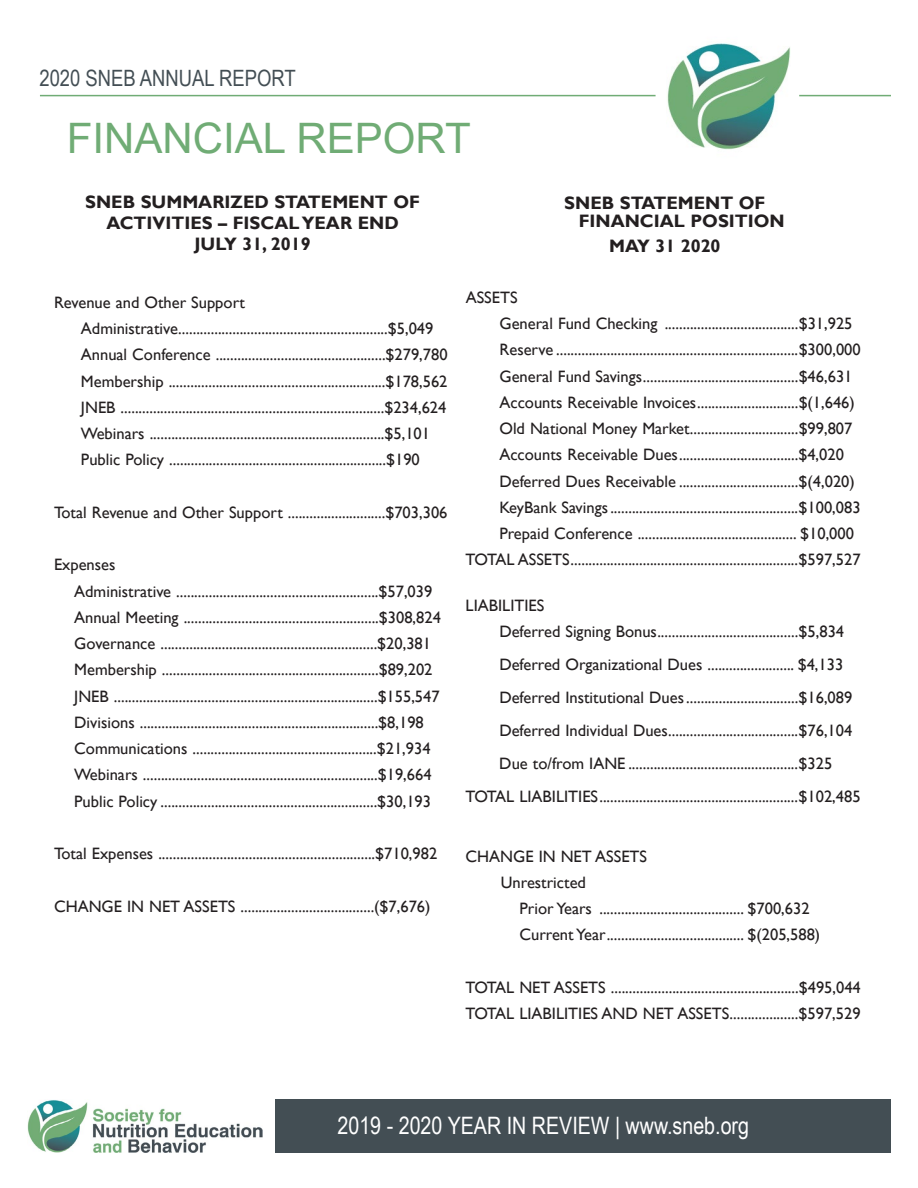
<style>
.page{position:relative;width:918px;height:1188px;background:#fff}
.page>*{position:absolute;margin:0;border:0;box-sizing:border-box;transform-origin:0 0}
.t1{font:42px "Arial";color:#70ac75}
.t2{font:24px "Arial Narrow";color:#fff}
.t3{font:22.5px "Arial Narrow";color:#434e54}
.t4{font:700 18px/21px "Gill Sans";color:#231f20;text-align:center}
.t5{font:16.5px/26.2px "Gill Sans";color:#231f20}
</style>
<div class="page">
<hr style="left:40px;top:95px;width:616px;height:1px;background:#70ac75">
<hr style="left:799px;top:95px;width:92px;height:1px;background:#70ac75">
<img style="left:667px;top:43px;width:123px;height:107px">
<div style="left:275px;top:1099px;width:616px;height:54px;background:#434e54"></div>
<img style="left:27px;top:1100px;width:235px;height:53px">
<h3 class="t3" style="left:39px;top:62px;width:258px">2020 SNEB ANNUAL REPORT</h3>
<h1 class="t1" style="left:67px;top:109px;width:405px">FINANCIAL REPORT</h1>
<p class="t4" style="left:85px;top:192px;width:336px">SNEB SUMMARIZED STATEMENT OF<br>ACTIVITIES – FISCAL YEAR END<br>JULY 31, 2019</p>
<p class="t4" style="left:579px;top:194px;width:208px;line-height:18px;text-align:left;text-indent:-14px">SNEB STATEMENT OF<br>FINANCIAL POSITION</p>
<p class="t4" style="left:609px;top:236px;width:113px">MAY 31 2020</p>
<p class="t5" style="left:81px;top:289px;width:368px;text-indent:-27px">Revenue and Other Support Administrative..........................................................$5,049<br>Annual Conference ...............................................$279,780<br>Membership ............................................................$178,562<br>JNEB .........................................................................$234,624<br>Webinars .................................................................$5,101<br>Public Policy ............................................................$190</p>
<p class="t5" style="left:54px;top:499px;width:395px">Total Revenue and Other Support ...........................$703,306</p>
<p class="t5" style="left:74px;top:552px;width:368px;text-indent:-20px">Expenses<br>Administrative ........................................................$57,039<br>Annual Meeting ......................................................$308,824<br>Governance ............................................................$20,381<br>Membership ............................................................$89,202<br>JNEB .........................................................................$155,547<br>Divisions ..................................................................$8,198<br>Communications ...................................................$21,934<br>Webinars .................................................................$19,664<br>Public Policy ............................................................$30,193</p>
<p class="t5" style="left:54px;top:841px;width:385px">Total Expenses ............................................................$710,982</p>
<p class="t5" style="left:54px;top:893px;width:378px">CHANGE IN NET ASSETS .....................................($7,676)</p>
<p class="t5" style="left:466px;top:284px;width:53px">ASSETS</p>
<p class="t5" style="left:499px;top:311px;width:355px">General Fund Checking .....................................$31,925</p>
<p class="t5" style="left:499px;top:337px;width:363px">Reserve ...................................................................$300,000</p>
<p class="t5" style="left:499px;top:363px;width:355px">General Fund Savings...........................................$46,631</p>
<p class="t5" style="left:499px;top:389px;width:357px">Accounts Receivable Invoices............................$(1,646)</p>
<p class="t5" style="left:499px;top:416px;width:355px">Old National Money Market..............................$99,807</p>
<p class="t5" style="left:499px;top:442px;width:346px">Accounts Receivable Dues.................................$4,020</p>
<p class="t5" style="left:499px;top:468px;width:357px">Deferred Dues Receivable .................................$(4,020)</p>
<p class="t5" style="left:499px;top:494px;width:363px">KeyBank Savings....................................................$100,083</p>
<p class="t5" style="left:499px;top:521px;width:356px">Prepaid Conference ............................................ $10,000</p>
<p class="t5" style="left:466px;top:547px;width:397px">TOTAL ASSETS...............................................................$597,527</p>
<p class="t5" style="left:499px;top:593px;width:346px;text-indent:-34px">LIABILITIES<br>Deferred Signing Bonus.......................................$5,834</p>
<p class="t5" style="left:499px;top:652px;width:345px">Deferred Organizational Dues ........................ $4,133</p>
<p class="t5" style="left:499px;top:685px;width:355px">Deferred Institutional Dues...............................$16,089</p>
<p class="t5" style="left:499px;top:718px;width:355px">Deferred Individual Dues....................................$76,104</p>
<p class="t5" style="left:499px;top:751px;width:334px">Due to/from IANE ...............................................$325</p>
<p class="t5" style="left:466px;top:784px;width:397px">TOTAL LIABILITIES.......................................................$102,485</p>
<p class="t5" style="left:501px;top:843px;width:148px;text-indent:-35px">CHANGE IN NET ASSETS<br>Unrestricted</p>
<p class="t5" style="left:520px;top:896px;width:302px">Prior Years ........................................ $700,632<br>Current Year...................................... $(205,588)</p>
<p class="t5" style="left:466px;top:974px;width:397px">TOTAL NET ASSETS ....................................................$495,044<br>TOTAL LIABILITIES AND NET ASSETS...................$597,529</p>
<h2 class="t2" style="left:338px;top:1108px;width:413px">2019 - 2020 YEAR IN REVIEW | www.sneb.org</h2>
</div>
